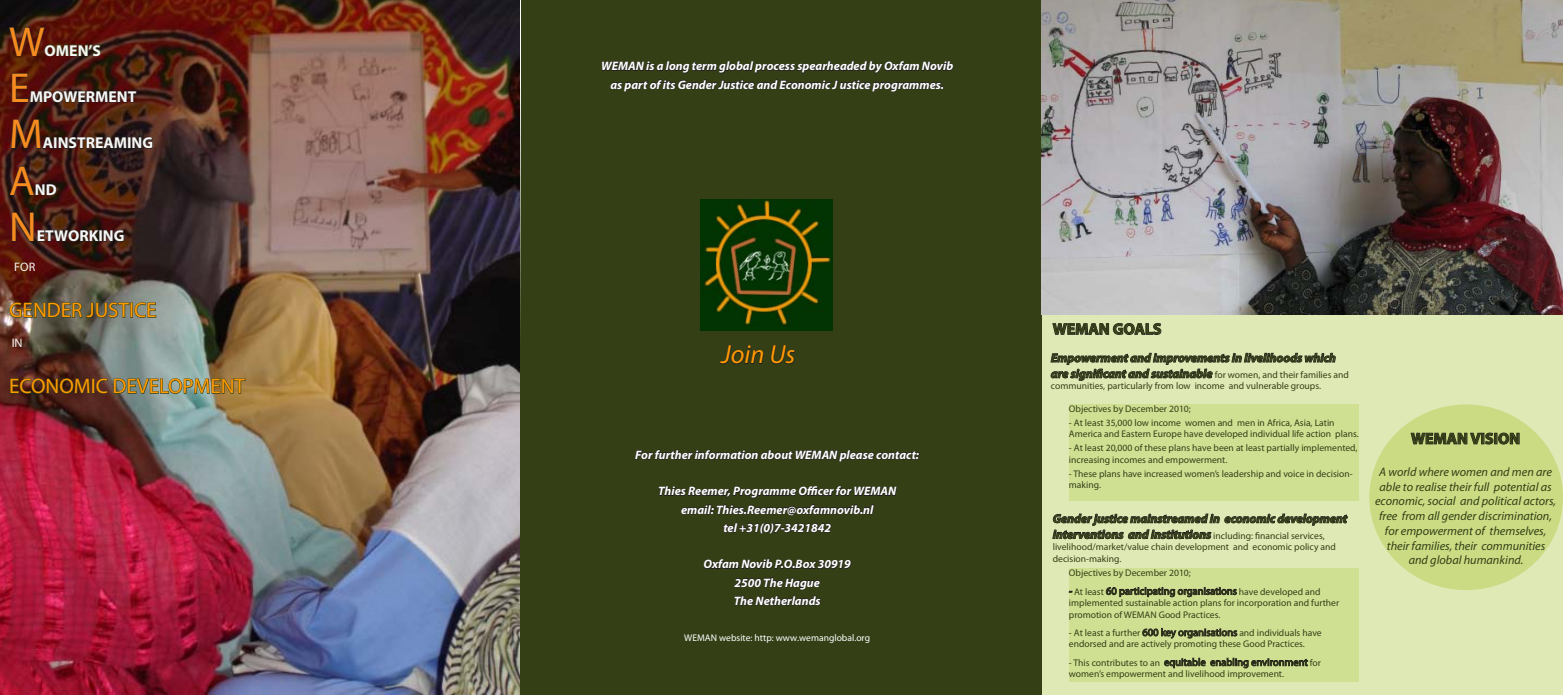
<style>
.page{position:relative;width:1563px;height:695px;background:#fff}
.page>*{position:absolute;margin:0;border:0;box-sizing:border-box;transform-origin:0 0}
.Body_2{font:42px "Myriad Pro";color:#f68b1f}
.t1{font:italic 26.25px "Myriad Pro";color:#f90}
.Body_2-2{font:21px "Myriad Pro";color:#f90}
.Body_2-3{font:700 15.75px "Myriad Pro";color:#f6f6f4}
.Body_1{font:700 15.75px "Myriad Pro";color:#343f16}
.t2{font:italic 700 12.25px "Myriad Pro";color:#fff}
.t3{font:italic 700 12.25px/15.8px "Myriad Pro";color:#343f16}
.Bold_Italic{font:italic 12.25px/14.7px "Myriad Pro";color:#343f16;text-align:center}
.Body_2-4{font:12.25px "Myriad Pro";color:#f6f6f4}
.t4{font:10.5px "Myriad Pro";color:#343f16}
.t5{font:9.62px/11.5px "Myriad Pro";color:#343f16}
.Paragraph_Style_whit{font:9.62px "Myriad Pro";color:#fff}
.s1{font-weight:400;font-style:normal;font-size:9.62px}
.s2{font-weight:600;font-style:italic}
.s3{font-size:9.62px}
.s4{font-size:10.5px}
</style>
<div class="page">
<div style="left:1042px;top:0;width:521px;height:694px;background:#dfe9b5"></div>
<div style="left:521px;top:0;width:521px;height:694px;background:#343f16"></div>
<img style="left:1042px;top:0;width:521px;height:314px">
<img style="left:0;top:0;width:519px;height:694px">
<svg style="left:9px;top:20px;width:92px;height:36px;background:#4e190c"></svg>
<svg style="left:12px;top:66px;width:125px;height:40px;background:#451911"></svg>
<svg style="left:11px;top:112px;width:142px;height:37px;background:#3c1d16"></svg>
<svg style="left:10px;top:166px;width:47px;height:29px"></svg>
<svg style="left:12px;top:212px;width:112px;height:33px;background:#3c1a14"></svg>
<svg style="left:9px;top:302px;width:147px;height:16px;background:#5b5c46"></svg>
<svg style="left:10px;top:377px;width:98px;height:17px;background:#442c19"></svg>
<svg style="left:114px;top:377px;width:131px;height:18px;background:#717960"></svg>
<svg style="left:720px;top:345px;width:43px;height:19px"></svg>
<svg style="left:771px;top:345px;width:24px;height:19px"></svg>
<img style="left:701px;top:199px;width:131px;height:132px">
<svg style="left:635px;top:449px;width:284px;height:12px"></svg>
<svg style="left:658px;top:486px;width:239px;height:12px"></svg>
<svg style="left:681px;top:504px;width:193px;height:11px"></svg>
<svg style="left:723px;top:523px;width:108px;height:10px"></svg>
<svg style="left:703px;top:559px;width:148px;height:10px"></svg>
<svg style="left:734px;top:577px;width:86px;height:12px"></svg>
<svg style="left:734px;top:596px;width:87px;height:9px"></svg>
<div style="left:1069px;top:404px;width:289px;height:96px;background:#d0e093"></div>
<div style="left:1069px;top:568px;width:289px;height:113px;background:#d0e093"></div>
<svg style="left:1106px;top:587px;width:131px;height:10px"></svg>
<svg style="left:1142px;top:628px;width:95px;height:10px"></svg>
<svg style="left:1164px;top:657px;width:144px;height:11px"></svg>
<svg style="left:1050px;top:353px;width:285px;height:28px"></svg>
<svg style="left:1052px;top:323px;width:109px;height:12px"></svg>
<svg style="left:1052px;top:513px;width:296px;height:26px"></svg>
<div style="left:1369px;top:404px;width:194px;height:186px;background:#cadb83;border-radius:50%"></div>
<svg style="left:1410px;top:432px;width:109px;height:12px"></svg>
<svg style="left:602px;top:61px;width:351px;height:31px"></svg>
<p class="Body_2" style="left:9px;top:15px;width:37px">W</p>
<p class="Body_2-3" style="left:45px;top:40px;width:58px">OMEN’S</p>
<p class="Body_2" style="left:9px;top:62px;width:22px">E</p>
<p class="Body_2-3" style="left:30px;top:86px;width:108px">MPOWERMENT</p>
<p class="Body_2" style="left:9px;top:108px;width:35px">M</p>
<p class="Body_2-3" style="left:43px;top:133px;width:112px">AINSTREAMING</p>
<p class="Body_2" style="left:9px;top:155px;width:27px">A</p>
<p class="Body_2-3" style="left:35px;top:179px;width:23px">ND</p>
<p class="Body_2" style="left:9px;top:201px;width:29px">N</p>
<p class="Body_2-3" style="left:37px;top:225px;width:89px">ETWORKING</p>
<p class="Body_2-4" style="left:14px;top:259px;width:22px">FOR</p>
<p class="Body_2-2" style="left:9px;top:297px;width:149px">GENDER JUSTICE</p>
<p class="Body_2-4" style="left:12px;top:335px;width:12px">IN</p>
<p class="Body_2-2" style="left:9px;top:373px;width:237px">ECONOMIC DEVELOPMENT</p>
<p class="t2" style="left:601px;top:58px;width:353px">WEMAN is a long term global process spearheaded by Oxfam Novib</p>
<p class="t2" style="left:610px;top:77px;width:335px">as part of its Gender Justice and Economic J ustice programmes.</p>
<p class="t1" style="left:721px;top:338px;width:76px">Join Us</p>
<p class="t2" style="left:635px;top:447px;width:285px">For further information about WEMAN please contact:</p>
<p class="t2" style="left:658px;top:483px;width:240px">Thies Reemer, Programme Officer for WEMAN</p>
<p class="t2" style="left:681px;top:501px;width:194px">email: Thies.Reemer@oxfamnovib.nl</p>
<p class="t2" style="left:723px;top:519px;width:109px">tel +31(0)7-3421842</p>
<p class="t2" style="left:703px;top:556px;width:149px">Oxfam Novib P.O.Box 30919</p>
<p class="t2" style="left:734px;top:574px;width:87px">2500 The Hague</p>
<p class="t2" style="left:734px;top:592px;width:88px">The Netherlands</p>
<p class="Paragraph_Style_whit" style="left:684px;top:632px;width:187px">WEMAN website: http: www.wemanglobal.org</p>
<p class="Body_1" style="left:1052px;top:319px;width:110px">WEMAN GOALS</p>
<p class="t3" style="left:1051px;top:349px;width:300px">Empowerment and improvements in livelihoods which are significant and sustainable <span class="s1">for women, and their families and</span></p>
<p class="t5" style="left:1051px;top:380px;width:272px">communities, particularly from low income and vulnerable groups.</p>
<p class="t5" style="left:1069px;top:402px;width:123px">Objectives by December 2010;</p>
<p class="t5" style="left:1069px;top:416px;width:291px">- At least 35,000 low income women and men in Africa, Asia, Latin<br>America and Eastern Europe have developed individual life action plans.</p>
<p class="t5" style="left:1069px;top:442px;width:290px">- At least 20,000 of these plans have been at least partially implemented, increasing incomes and empowerment.</p>
<p class="t5" style="left:1069px;top:467px;width:285px">- These plans have increased women’s leadership and voice in decision&shy;making.</p>
<p class="t3" style="left:1052px;top:510px;width:296px">Gender justice mainstreamed in economic development interventions and institutions <span class="s1">including: financial services,</span></p>
<p class="t5" style="left:1052px;top:541px;width:285px">livelihood/market/value chain development and economic policy and decision-making.</p>
<p class="t5" style="left:1069px;top:567px;width:123px">Objectives by December 2010;</p>
<p class="t4" style="left:1069px;top:584px;width:253px"><span class="s2">-</span> <span class="s3">At least</span> 60 participating organisations <span class="s3">have developed and</span></p>
<p class="t5" style="left:1069px;top:596px;width:272px">implemented sustainable action plans for incorporation and further promotion of WEMAN Good Practices.</p>
<p class="t5" style="left:1069px;top:626px;width:254px">- At least a further <span class="s4">600 key organisations</span> and individuals have endorsed and are actively promoting these Good Practices.</p>
<p class="t4" style="left:1069px;top:655px;width:253px"><span class="s3">- This contributes to an</span> equitable enabling environment <span class="s3">for</span></p>
<p class="t5" style="left:1069px;top:668px;width:217px">women’s empowerment and livelihood improvement.</p>
<p class="Body_1" style="left:1411px;top:428px;width:111px">WEMAN VISION</p>
<p class="Bold_Italic" style="left:1375px;top:464px;width:183px">A world where women and men are able to realise their full potential as economic, social and political actors, free from all gender discrimination, for empowerment of themselves, their families, their communities<br>and global humankind.</p>
</div>
